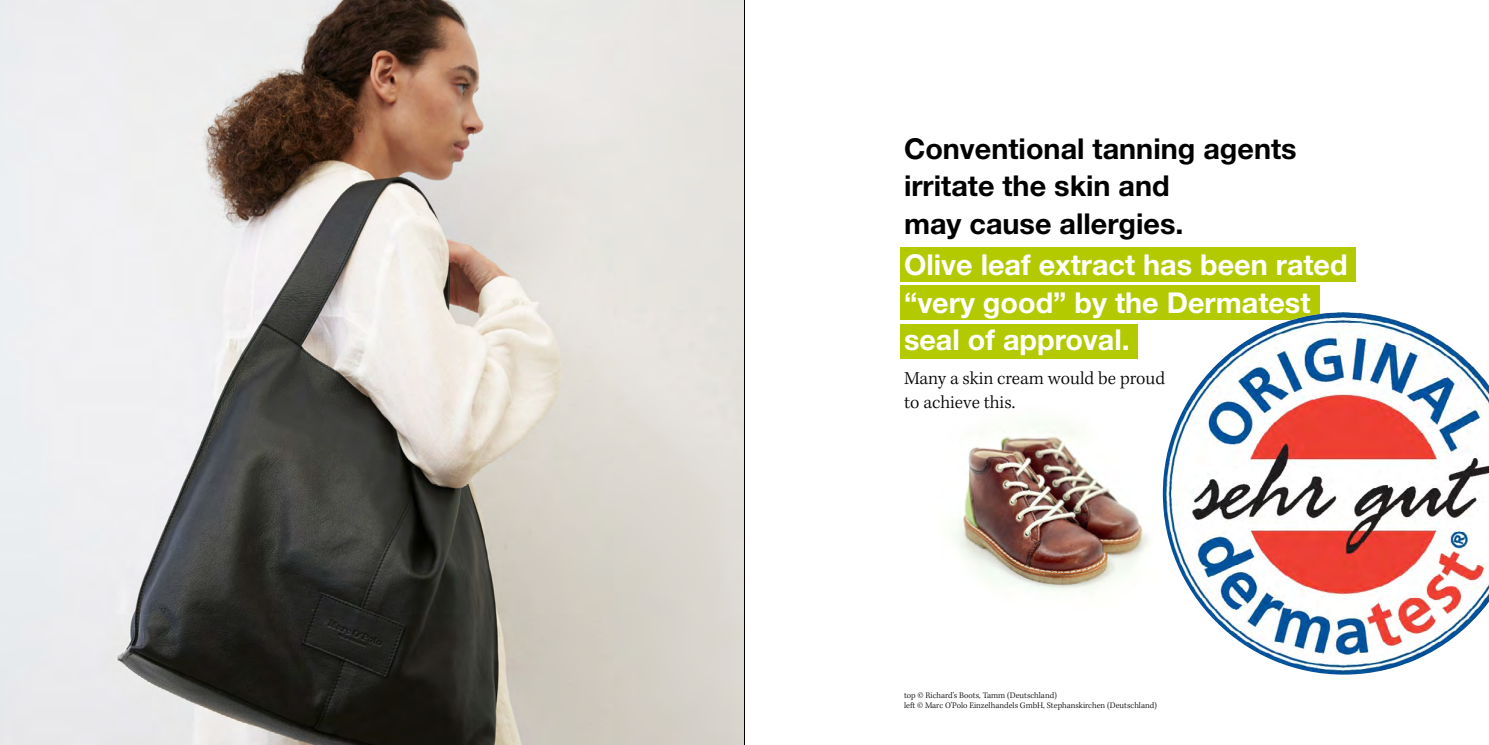
<style>
.page{position:relative;width:1489px;height:745px;background:#fff}
.page>*{position:absolute;margin:0;border:0;box-sizing:border-box;transform-origin:0 0}
.t1{font:700 28.75px/37.5px "Helvetica Neue";color:#fff}
.t2{font:700 28.75px/37.5px "Helvetica Neue";color:#000}
.t3{font:300 18.75px/23.8px "Kepler Std";color:#000}
.t4{font:300 8.75px/10.5px "Kepler Std";color:#000}
</style>
<div class="page">
<img style="left:951px;top:423px;width:199px;height:169px">
<div style="left:900px;top:246px;width:456px;height:35px;background:#b3c900"></div>
<div style="left:900px;top:285px;width:420px;height:34px;background:#b3c900"></div>
<div style="left:900px;top:324px;width:237px;height:34px;background:#b3c900"></div>
<img style="left:1162px;top:312px;width:326px;height:362px">
<img style="left:0;top:0;width:744px;height:744px">
<hr style="left:744px;top:0;width:1px;height:744px;background:#000">
<h1 class="t2" style="left:904px;top:129px;width:394px">Conventional tanning agents irritate the skin and<br>may cause allergies.</h1>
<h1 class="t1" style="left:904px;top:245px;width:445px">Olive leaf extract has been rated “very good” by the Dermatest seal of approval.</h1>
<h2 class="t3" style="left:904px;top:367px;width:262px">Many a skin cream would be proud to achieve this.</h2>
<p class="t4" style="left:904px;top:689px;width:254px">top © Richard's Boots, Tamm (Deutschland)<br>left © Marc O'Polo Einzelhandels GmbH, Stephanskirchen (Deutschland)</p>
</div>
